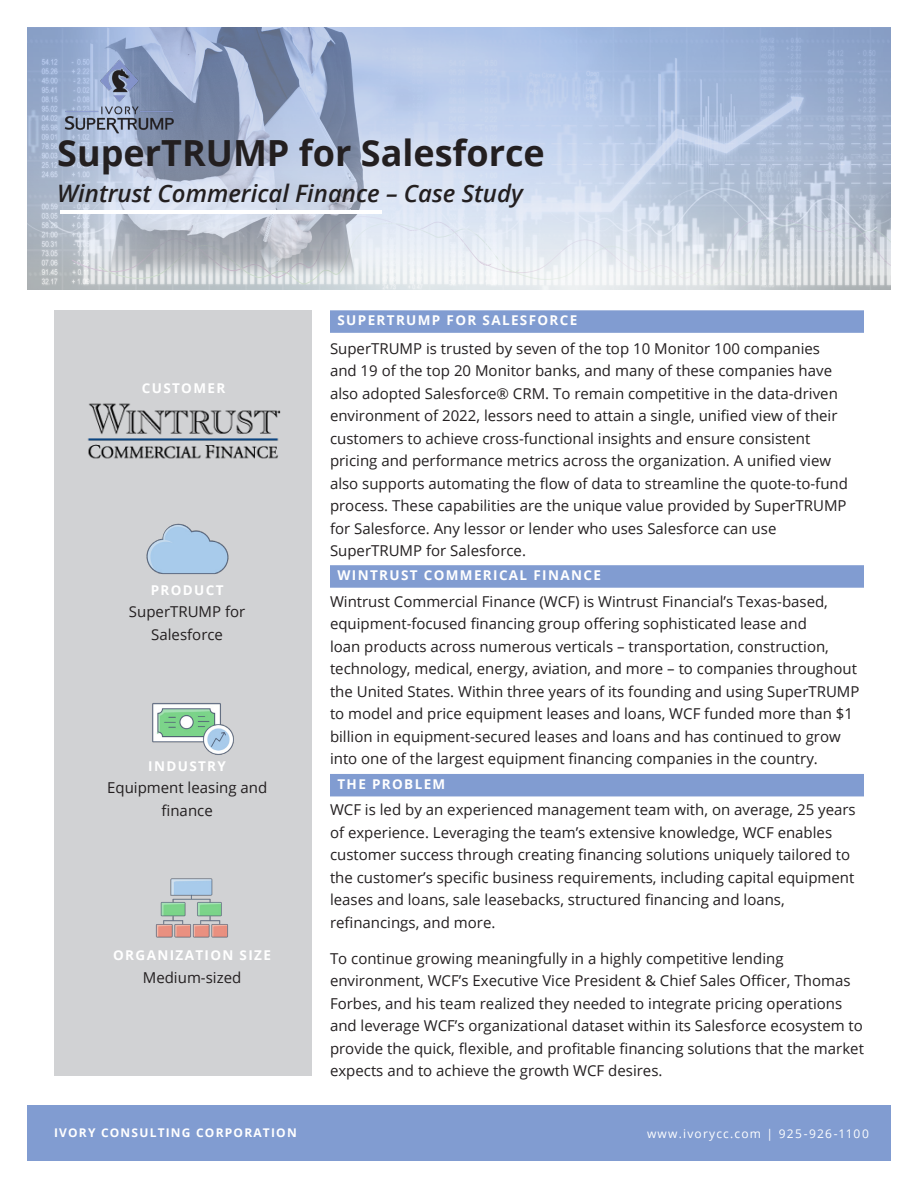
<style>
.page{position:relative;width:918px;height:1188px;background:#fff}
.page>*{position:absolute;margin:0;border:0;box-sizing:border-box;transform-origin:0 0}
.Header_24_24{font:700 36px "Open Sans";color:#231f20}
.t1{font:italic 600 24px "Open Sans";color:#231f20}
.t2{font:15px/22.5px "Open Sans";color:#231f20}
.Body_Header_9_10{font:700 13.5px "Open Sans";letter-spacing:.1em;color:#fff}
.t3{font:12px "Open Sans";letter-spacing:.1em;color:#fff}
.t4{font:700 12px "Open Sans";letter-spacing:.1em;color:#fff}
</style>
<div class="page">
<svg style="left:27px;top:27px;width:864px;height:263px;background:#bac6dc"></svg>
<div style="left:27px;top:1106px;width:864px;height:55px;background:#819cd1"></div>
<hr style="left:60px;top:211px;width:322px;height:3px;background:#fff">
<div style="left:54px;top:310px;width:258px;height:766px;background:#d1d2d4"></div>
<img style="left:54px;top:33px;width:131px;height:130px">
<img style="left:146px;top:523px;width:83px;height:52px">
<img style="left:152px;top:703px;width:82px;height:52px">
<img style="left:156px;top:878px;width:72px;height:60px">
<img style="left:87px;top:403px;width:194px;height:56px">
<div style="left:330px;top:310px;width:534px;height:23px;background:#819cd1"></div>
<div style="left:330px;top:565px;width:534px;height:23px;background:#819cd1"></div>
<div style="left:330px;top:774px;width:534px;height:22px;background:#819cd1"></div>
<p class="Header_24_24" style="left:57px;top:128px;width:489px">SuperTRUMP for Salesforce</p>
<p class="t1" style="left:57px;top:177px;width:467px">Wintrust Commerical Finance – Case Study</p>
<p class="Body_Header_9_10" style="left:142px;top:379px;width:85px">CUSTOMER</p>
<p class="Body_Header_9_10" style="left:151px;top:580px;width:74px">PRODUCT</p>
<p class="t2" style="left:129px;top:600px;width:118px;text-align:center">SuperTRUMP for<br>Salesforce</p>
<p class="Body_Header_9_10" style="left:148px;top:757px;width:79px">INDUSTRY</p>
<p class="t2" style="left:107px;top:776px;width:162px;text-align:center">Equipment leasing and finance</p>
<p class="Body_Header_9_10" style="left:113px;top:946px;width:159px">ORGANIZATION SIZE</p>
<p class="t2" style="left:143px;top:966px;width:100px">Medium-sized</p>
<p class="Body_Header_9_10" style="left:338px;top:311px;width:241px">SUPERTRUMP FOR SALESFORCE</p>
<p class="t2" style="left:330px;top:337px;width:519px">SuperTRUMP is trusted by seven of the top 10 Monitor 100 companies and 19 of the top 20 Monitor banks, and many of these companies have also adopted Salesforce® CRM. To remain competitive in the data-driven environment of 2022, lessors need to attain a single, unified view of their customers to achieve cross-functional insights and ensure consistent pricing and performance metrics across the organization. A unified view also supports automating the flow of data to streamline the quote-to-fund process. These capabilities are the unique value provided by SuperTRUMP for Salesforce. Any lessor or lender who uses Salesforce can use SuperTRUMP for Salesforce.</p>
<p class="Body_Header_9_10" style="left:338px;top:566px;width:265px">WINTRUST COMMERICAL FINANCE</p>
<p class="t2" style="left:330px;top:590px;width:531px">Wintrust Commercial Finance (WCF) is Wintrust Financial’s Texas-based, equipment-focused financing group offering sophisticated lease and<br>loan products across numerous verticals – transportation, construction, technology, medical, energy, aviation, and more – to companies throughout the United States. Within three years of its founding and using SuperTRUMP to model and price equipment leases and loans, WCF funded more than $1 billion in equipment-secured leases and loans and has continued to grow into one of the largest equipment financing companies in the country.</p>
<p class="Body_Header_9_10" style="left:338px;top:775px;width:109px">THE PROBLEM</p>
<p class="t2" style="left:330px;top:798px;width:527px">WCF is led by an experienced management team with, on average, 25 years of experience. Leveraging the team’s extensive knowledge, WCF enables customer success through creating financing solutions uniquely tailored to the customer’s specific business requirements, including capital equipment leases and loans, sale leasebacks, structured financing and loans, refinancings, and more.</p>
<p class="t2" style="left:330px;top:947px;width:535px">To continue growing meaningfully in a highly competitive lending environment, WCF’s Executive Vice President &amp; Chief Sales Officer, Thomas Forbes, and his team realized they needed to integrate pricing operations and leverage WCF’s organizational dataset within its Salesforce ecosystem to provide the quick, flexible, and profitable financing solutions that the market expects and to achieve the growth WCF desires.</p>
<p class="t4" style="left:54px;top:1125px;width:244px">IVORY CONSULTING CORPORATION</p>
<p class="t3" style="left:647px;top:1125px;width:223px">www.ivorycc.com | 925-926-1100</p>
</div>
